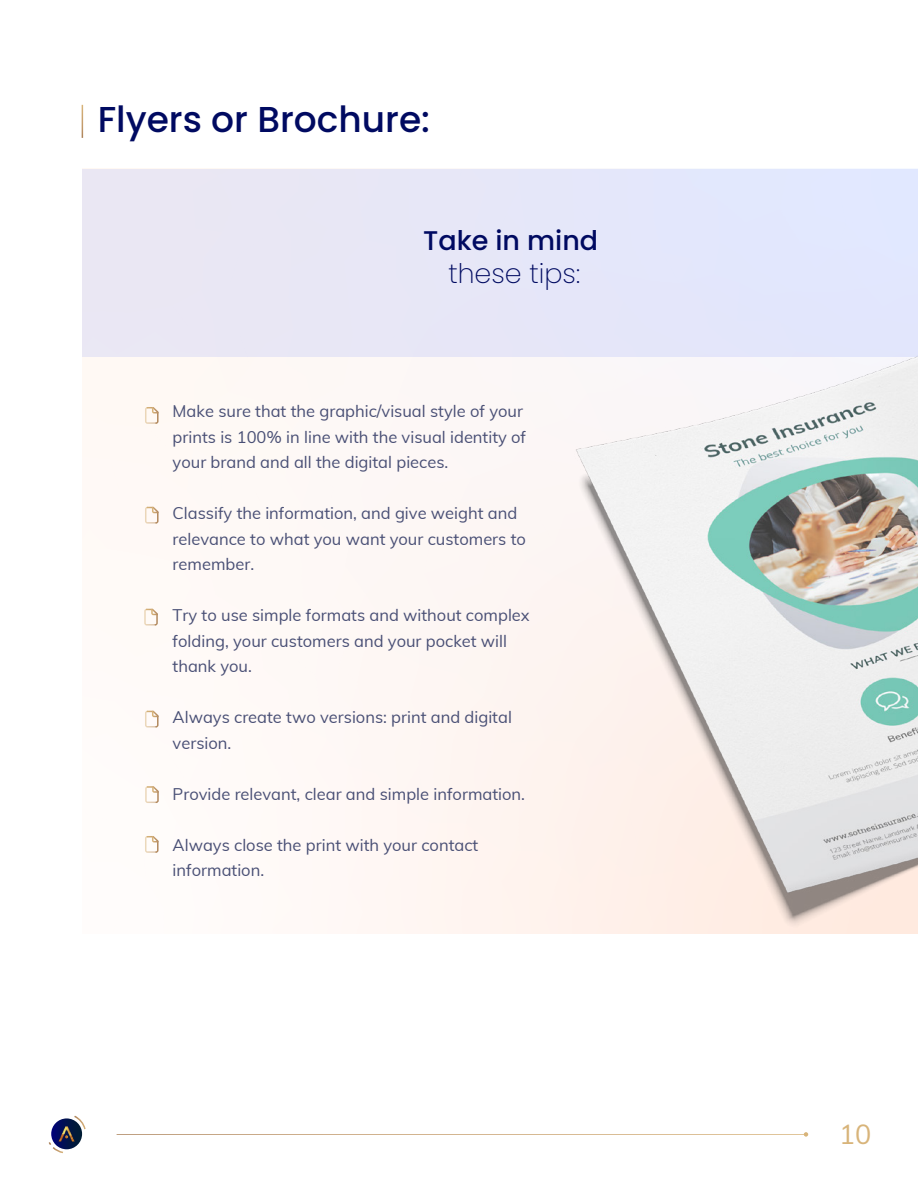
<style>
.page{position:relative;width:918px;height:1188px;background:#fff}
.page>*{position:absolute;margin:0;border:0;box-sizing:border-box;transform-origin:0 0}
.t1{font:500 36px "Poppins";color:#000a61}
.t2{font:500 27px "Poppins";color:#000a61}
.t3{font:200 27px "Poppins";color:#000a61}
.t4{font:27px "Muli";color:#d8b47a}
.t5{font:16.5px/25.5px "Muli";color:#494f75}
</style>
<div class="page">
<div style="left:82px;top:169px;width:836px;height:764px;background:#fff9f6"></div>
<div style="left:82px;top:169px;width:836px;height:187px;background:#e6e7f7"></div>
<svg style="left:74px;top:1115px;width:12px;height:15px"></svg>
<svg style="left:48px;top:1140px;width:17px;height:14px"></svg>
<svg style="left:51px;top:1118px;width:31px;height:31px"></svg>
<img style="left:59px;top:1126px;width:16px;height:16px">
<svg style="left:804px;top:1132px;width:4px;height:5px"></svg>
<img style="left:442px;top:356px;width:476px;height:578px">
<svg style="left:145px;top:407px;width:14px;height:17px"></svg>
<svg style="left:145px;top:507px;width:14px;height:17px"></svg>
<svg style="left:144px;top:609px;width:14px;height:17px"></svg>
<svg style="left:145px;top:711px;width:14px;height:17px"></svg>
<svg style="left:145px;top:786px;width:14px;height:17px"></svg>
<svg style="left:145px;top:836px;width:14px;height:17px"></svg>
<h1 class="t1" style="left:98px;top:98px;width:334px">Flyers or Brochure:</h1>
<h2 class="t2" style="left:423px;top:225px;width:176px">Take in mind</h2>
<h2 class="t3" style="left:448px;top:258px;width:133px">these tips:</h2>
<p class="t5" style="left:173px;top:398px;width:355px">Make sure that the graphic/visual style of your prints is 100% in line with the visual identity of your brand and all the digital pieces.</p>
<p class="t5" style="left:173px;top:500px;width:355px">Classify the information, and give weight and relevance to what you want your customers to remember.</p>
<p class="t5" style="left:173px;top:602px;width:359px">Try to use simple formats and without complex folding, your customers and your pocket will thank you.</p>
<p class="t5" style="left:173px;top:704px;width:341px">Always create two versions: print and digital version.</p>
<p class="t5" style="left:173px;top:780px;width:354px">Provide relevant, clear and simple information.</p>
<p class="t5" style="left:173px;top:831px;width:307px">Always close the print with your contact information.</p>
<h2 class="t4" style="left:839px;top:1115px;width:34px">10</h2>
</div>
